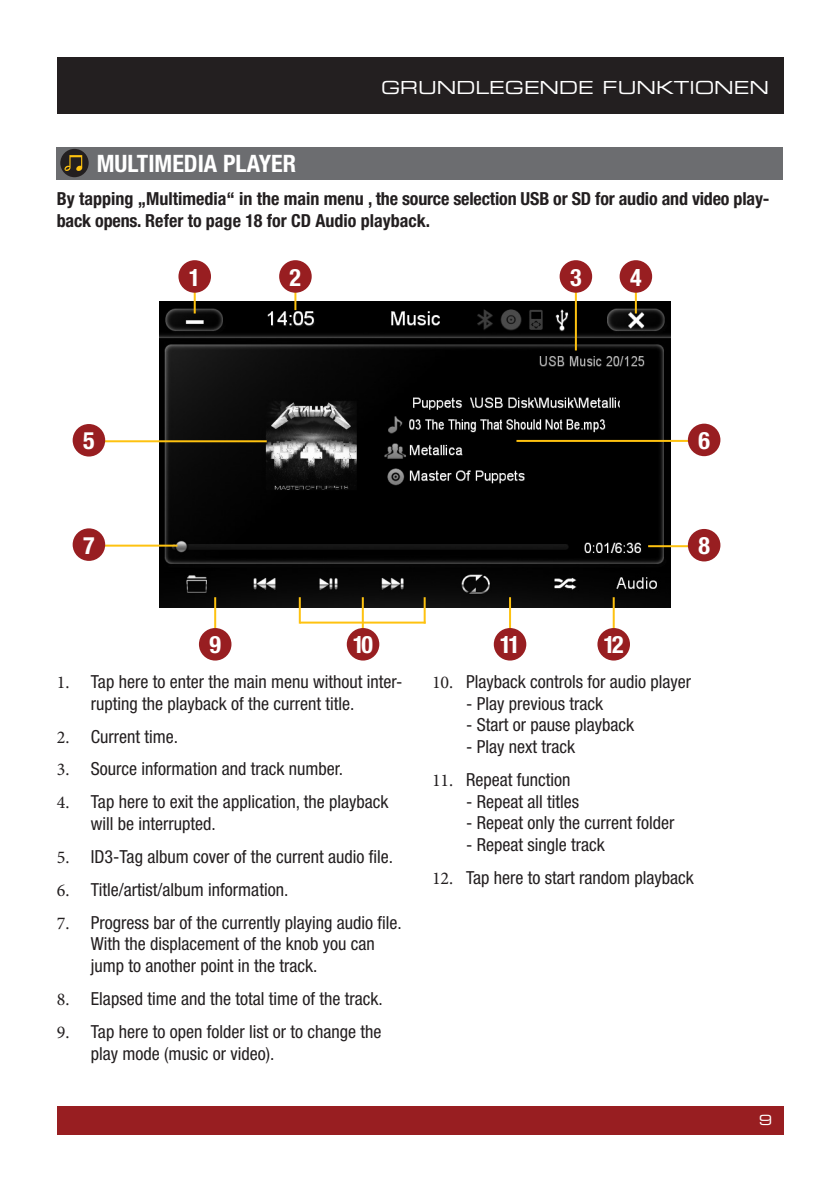
<style>
.page{position:relative;width:840px;height:1191px;background:#fff}
.page>*{position:absolute;margin:0;border:0;box-sizing:border-box;transform-origin:0 0}
.t1{font:700 condensed 24px "Helvetica Neue";color:#fff}
.t2{font:condensed 18px/21.6px "Helvetica Neue";color:#231f20}
.t3{font:700 condensed 18px/21.6px "Helvetica Neue";color:#231f20}
.t4{font:18px "Eurostile Extended Two";color:#fff}
.t5{font:14px "Eurostile Extended Two";color:#fff}
.s1{font-family:"Minion Pro";font-stretch:normal}
</style>
<div class="page">
<div style="left:57px;top:1106px;width:725px;height:28px;background:#981e21"></div>
<div style="left:57px;top:57px;width:725px;height:56px;background:#231f20"></div>
<img style="left:159px;top:301px;width:510px;height:306px">
<hr style="left:96px;top:440px;width:170px;height:2px;background:#fec210">
<div style="left:73px;top:424px;width:32px;height:32px;background:#981e21;border-radius:50%"></div>
<hr style="left:516px;top:440px;width:183px;height:2px;background:#fec210">
<hr style="left:647px;top:545px;width:52px;height:2px;background:#fec210">
<div style="left:687px;top:423px;width:33px;height:33px;background:#981e21;border-radius:50%"></div>
<div style="left:687px;top:529px;width:33px;height:32px;background:#981e21;border-radius:50%"></div>
<hr style="left:214px;top:597px;width:2px;height:53px;background:#fec210">
<div style="left:199px;top:628px;width:32px;height:32px;background:#981e21;border-radius:50%"></div>
<hr style="left:634px;top:262px;width:2px;height:51px;background:#fec210">
<hr style="left:574px;top:262px;width:2px;height:88px;background:#fec210">
<div style="left:619px;top:260px;width:32px;height:33px;background:#981e21;border-radius:50%"></div>
<div style="left:559px;top:260px;width:33px;height:33px;background:#981e21;border-radius:50%"></div>
<hr style="left:361px;top:597px;width:2px;height:53px;background:#fec210">
<div style="left:346px;top:628px;width:33px;height:32px;background:#981e21;border-radius:50%"></div>
<hr style="left:294px;top:262px;width:2px;height:48px;background:#fec210">
<div style="left:279px;top:260px;width:32px;height:33px;background:#981e21;border-radius:50%"></div>
<hr style="left:194px;top:262px;width:2px;height:51px;background:#fec210">
<div style="left:178px;top:260px;width:33px;height:33px;background:#981e21;border-radius:50%"></div>
<hr style="left:96px;top:544px;width:81px;height:2px;background:#fec210">
<div style="left:73px;top:528px;width:32px;height:33px;background:#981e21;border-radius:50%"></div>
<hr style="left:612px;top:597px;width:2px;height:53px;background:#fec210">
<hr style="left:508px;top:597px;width:2px;height:53px;background:#fec210">
<div style="left:597px;top:628px;width:32px;height:32px;background:#981e21;border-radius:50%"></div>
<div style="left:493px;top:628px;width:33px;height:32px;background:#981e21;border-radius:50%"></div>
<hr style="left:299px;top:621px;width:126px;height:2px;background:#fec210">
<hr style="left:298px;top:597px;width:2px;height:26px;background:#fec210">
<hr style="left:423px;top:597px;width:2px;height:26px;background:#fec210">
<div style="left:57px;top:147px;width:725px;height:32px;background:#6c6d70"></div>
<div style="left:60px;top:149px;width:29px;height:28px;background:#231f20;border-radius:50%"></div>
<svg style="left:64px;top:155px;width:18px;height:16px"></svg>
<p class="t4" style="left:381px;top:75px;width:389px">GRUNDLEGENDE FUNKTIONEN</p>
<h1 class="t1" style="left:97px;top:149px;width:201px">MULTIMEDIA PLAYER</h1>
<p class="t3" style="left:57px;top:188px;width:713px">By tapping „Multimedia“ in the main menu , the source selection USB or SD for audio and video play&shy;back opens. Refer to page 18 for CD Audio playback.</p>
<h1 class="t1" style="left:189px;top:262px;width:13px">1</h1>
<h1 class="t1" style="left:289px;top:262px;width:13px">2</h1>
<h1 class="t1" style="left:569px;top:262px;width:13px">3</h1>
<h1 class="t1" style="left:629px;top:262px;width:13px">4</h1>
<h1 class="t1" style="left:83px;top:426px;width:13px">5</h1>
<h1 class="t1" style="left:698px;top:426px;width:13px">6</h1>
<h1 class="t1" style="left:83px;top:531px;width:13px">7</h1>
<h1 class="t1" style="left:698px;top:531px;width:13px">8</h1>
<h1 class="t1" style="left:209px;top:630px;width:13px">9</h1>
<h1 class="t1" style="left:353px;top:630px;width:22px">10</h1>
<h1 class="t1" style="left:499px;top:630px;width:22px">11</h1>
<h1 class="t1" style="left:603px;top:630px;width:22px">12</h1>
<p class="t2" style="left:91px;top:670px;width:313px;text-indent:-34px"><span class="s1">1.</span> Tap here to enter the main menu without inter&shy;rupting the playback of the current title.</p>
<p class="t2" style="left:57px;top:725px;width:123px"><span class="s1">2.</span> Current time.</p>
<p class="t2" style="left:57px;top:758px;width:288px"><span class="s1">3.</span> Source information and track number.</p>
<p class="t2" style="left:91px;top:791px;width:299px;text-indent:-34px"><span class="s1">4.</span> Tap here to exit the application, the playback will be interrupted.</p>
<p class="t2" style="left:57px;top:845px;width:337px"><span class="s1">5.</span> ID3-Tag album cover of the current audio file.</p>
<p class="t2" style="left:57px;top:878px;width:233px"><span class="s1">6.</span> Title/artist/album information.</p>
<p class="t2" style="left:91px;top:911px;width:312px;text-indent:-34px"><span class="s1">7.</span> Progress bar of the currently playing audio file.<br>With the displacement of the knob you can jump to another point in the track.</p>
<p class="t2" style="left:57px;top:987px;width:327px"><span class="s1">8.</span> Elapsed time and the total time of the track.</p>
<p class="t2" style="left:91px;top:1020px;width:292px;text-indent:-34px"><span class="s1">9.</span> Tap here to open folder list or to change the play mode (music or video).</p>
<p class="t2" style="left:432px;top:671px;width:260px"><span class="s1">10.</span> Playback controls for audio player</p>
<p class="t2" style="left:466px;top:692px;width:138px">- Play previous track</p>
<p class="t2" style="left:466px;top:714px;width:169px">- Start or pause playback</p>
<p class="t2" style="left:466px;top:736px;width:110px">- Play next track</p>
<p class="t2" style="left:432px;top:768px;width:140px"><span class="s1">11.</span> Repeat function</p>
<p class="t2" style="left:466px;top:790px;width:115px">- Repeat all titles</p>
<p class="t2" style="left:466px;top:812px;width:210px">- Repeat only the current folder</p>
<p class="t2" style="left:466px;top:833px;width:140px">- Repeat single track</p>
<p class="t2" style="left:432px;top:866px;width:263px"><span class="s1">12.</span> Tap here to start random playback</p>
<p class="t5" style="left:758px;top:1110px;width:15px">9</p>
</div>
